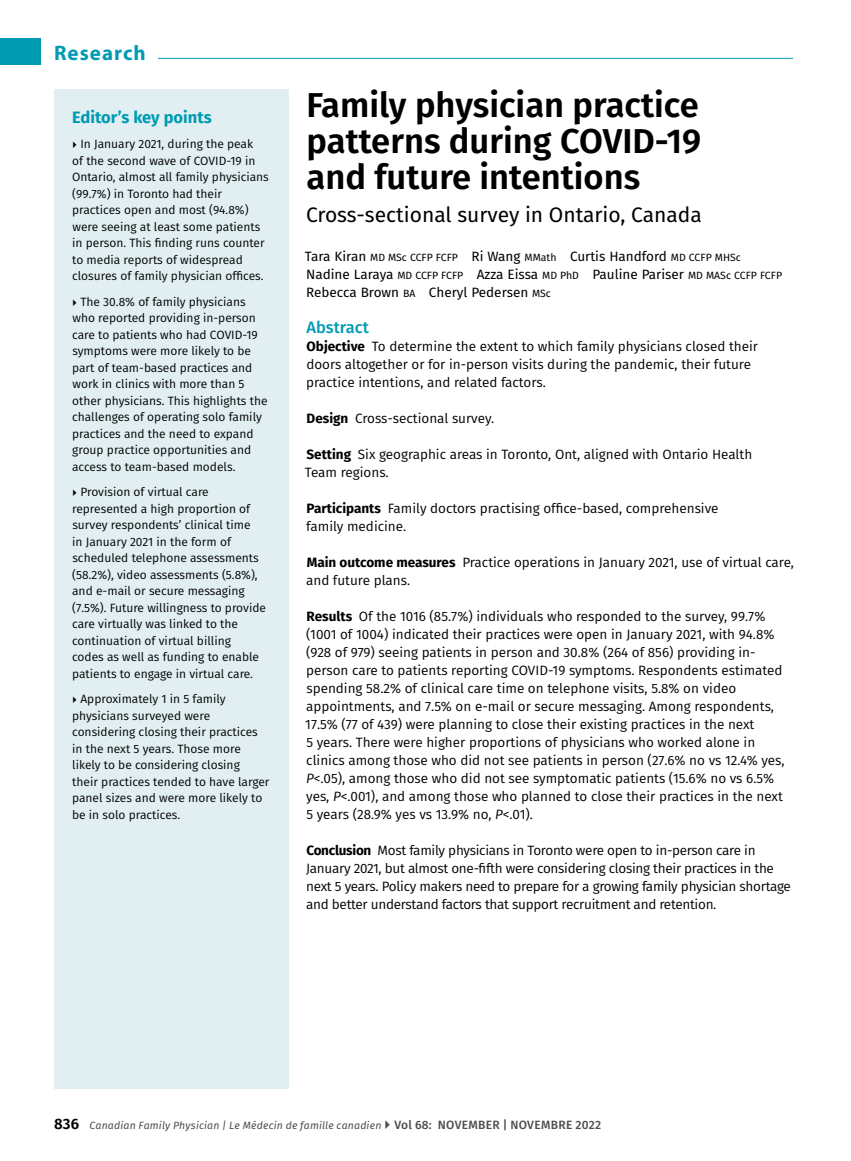
<style>
.page{position:relative;width:851px;height:1161px;background:#fff}
.page>*{position:absolute;margin:0;border:0;box-sizing:border-box;transform-origin:0 0}
.ArticleTitle{font:600 34.5px/36px "Fira Sans";color:#000;text-align:justify}
.ArticleSubtitle{font:21px "Fira Sans";color:#000}
.t1{font:700 21px "Myriad Pro";letter-spacing:.05em;color:#009bb3}
.KeyPointHead_RES{font:700 16.5px "Fira Sans";color:#009bb3}
.AbstractHead{font:500 16.5px "Fira Sans";color:#009bb3}
.AbstractBody{font:13.5px/18px "Fira Sans";color:#000}
.AbstractBody-2{font:13.5px/18px "Fira Sans";letter-spacing:-.02em;color:#000}
.Byline{font:13.5px/18px "Fira Sans";color:#000}
.KeyPoints_RES{font:12px/16.5px "Fira Sans";color:#000}
.t2{font:italic 10.5px "Fira Sans";letter-spacing:.015em;color:#4d4d4f}
.s1{font-size:10.5px}
.s2{font-weight:700}
.s3{font-style:italic}
.s4{font-weight:600;font-style:normal;font-size:15px;color:#000}
.s5{font-weight:500;font-style:normal;font-size:12px}
</style>
<div class="page">
<hr style="left:158px;top:58px;width:635px;height:1px;background:#009bb3">
<div style="left:0;top:38px;width:40px;height:27px;background:#009bb3"></div>
<div style="left:54px;top:89px;width:234px;height:1000px;background:#e1eff2"></div>
<h2 class="t1" style="left:54px;top:39px;width:93px">Research</h2>
<p class="KeyPointHead_RES" style="left:72px;top:103px;width:141px">Editor’s key points</p>
<p class="KeyPoints_RES" style="left:72px;top:135px;width:198px;text-indent:8px">In January 2021, during the peak<br>of the second wave of COVID-19 in Ontario, almost all family physicians (99.7%) in Toronto had their practices open and most (94.8%) were seeing at least some patients in person. This finding runs counter to media reports of widespread closures of family physician offices.</p>
<p class="KeyPoints_RES" style="left:72px;top:293px;width:197px;text-indent:8px">The 30.8% of family physicians who reported providing in-person care to patients who had COVID-19 symptoms were more likely to be part of team-based practices and work in clinics with more than 5 other physicians. This highlights the challenges of operating solo family practices and the need to expand group practice opportunities and access to team-based models.</p>
<p class="KeyPoints_RES" style="left:72px;top:483px;width:195px;text-indent:8px">Provision of virtual care represented a high proportion of survey respondents’ clinical time<br>in January 2021 in the form of scheduled telephone assessments (58.2%), video assessments (5.8%), and e-mail or secure messaging (7.5%). Future willingness to provide care virtually was linked to the continuation of virtual billing<br>codes as well as funding to enable patients to engage in virtual care.</p>
<p class="KeyPoints_RES" style="left:72px;top:690px;width:199px;text-indent:8px">Approximately 1 in 5 family physicians surveyed were considering closing their practices in the next 5 years. Those more likely to be considering closing<br>their practices tended to have larger panel sizes and were more likely to be in solo practices.</p>
<p class="ArticleTitle" style="left:306px;top:85px;width:396px">Family physician practice patterns during COVID-19 and future intentions</p>
<p class="ArticleSubtitle" style="left:306px;top:199px;width:397px">Cross-sectional survey in Ontario, Canada</p>
<p class="Byline" style="left:305px;top:247px;width:478px">Tara Kiran <span class="s1">MD MSc CCFP FCFP</span> Ri Wang <span class="s1">MMath</span> Curtis Handford <span class="s1">MD CCFP MHSc<br></span>Nadine Laraya <span class="s1">MD CCFP FCFP</span> Azza Eissa <span class="s1">MD PhD</span> Pauline Pariser <span class="s1">MD MASc CCFP FCFP<br></span>Rebecca Brown <span class="s1">BA</span> Cheryl Pedersen <span class="s1">MSc</span></p>
<p class="AbstractHead" style="left:306px;top:314px;width:64px">Abstract</p>
<p class="AbstractBody" style="left:306px;top:337px;width:453px"><span class="s2">Objective</span> To determine the extent to which family physicians closed their doors altogether or for in-person visits during the pandemic, their future practice intentions, and related factors.</p>
<p class="AbstractBody" style="left:306px;top:409px;width:189px"><span class="s2">Design</span> Cross-sectional survey.</p>
<p class="AbstractBody" style="left:305px;top:445px;width:449px"><span class="s2">Setting</span> Six geographic areas in Toronto, Ont, aligned with Ontario Health<br>Team regions.</p>
<p class="AbstractBody" style="left:306px;top:499px;width:414px"><span class="s2">Participants</span> Family doctors practising office-based, comprehensive family medicine.</p>
<p class="AbstractBody" style="left:306px;top:553px;width:489px"><span class="s2">Main outcome measures</span> Practice operations in January 2021, use of virtual care, and future plans.</p>
<p class="AbstractBody" style="left:305px;top:607px;width:481px"><span class="s2">Results</span> Of the 1016 (85.7%) individuals who responded to the survey, 99.7% (1001 of 1004) indicated their practices were open in January 2021, with 94.8% (928 of 979) seeing patients in person and 30.8% (264 of 856) providing in&shy;person care to patients reporting COVID-19 symptoms. Respondents estimated spending 58.2% of clinical care time on telephone visits, 5.8% on video appointments, and 7.5% on e-mail or secure messaging. Among respondents, 17.5% (77 of 439) were planning to close their existing practices in the next<br>5 years. There were higher proportions of physicians who worked alone in clinics among those who did not see patients in person (27.6% no vs 12.4% yes, <span class="s3">P</span>&lt;.05), among those who did not see symptomatic patients (15.6% no vs 6.5% yes, <span class="s3">P</span>&lt;.001), and among those who planned to close their practices in the next 5 years (28.9% yes vs 13.9% no, <span class="s3">P</span>&lt;.01).</p>
<p class="AbstractBody-2" style="left:306px;top:841px;width:486px"><span class="s2">Conclusion</span> Most family physicians in Toronto were open to in-person care in January 2021, but almost one-fifth were considering closing their practices in the next 5 years. Policy makers need to prepare for a growing family physician shortage and better understand factors that support recruitment and retention.</p>
<p class="t2" style="left:54px;top:1117px;width:548px"><span class="s4">836</span> Canadian Family Physician | Le Médecin de famille canadien <span class="s5">Vol 68: NOVEMBER | NOVEMBRE 2022</span></p>
</div>
